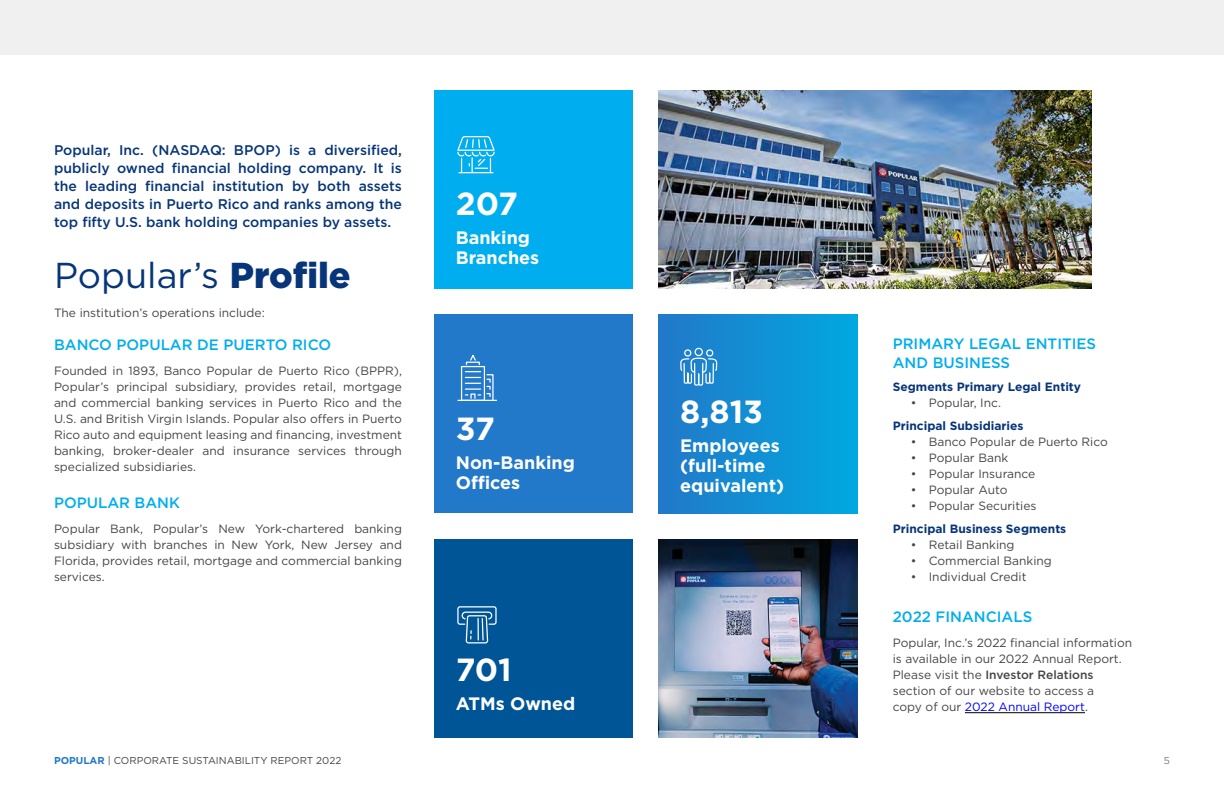
<style>
.page{position:relative;width:1224px;height:792px;background:#fff}
.page>*{position:absolute;margin:0;border:0;box-sizing:border-box;transform-origin:0 0}
.t1{font:36px "Gotham";color:#073579}
.t2{font:700 32px "Gotham";letter-spacing:-.005em;color:#fff}
.t3{font:700 18px/20px "Gotham";color:#fff}
.t4{font:500 15px/19px "Gotham";color:#00aeef}
.t5{font:500 14px/18px "Gotham";color:#073579;text-align:justify}
.t6{font:12px/16px "Gotham";color:#444;text-align:justify}
.t7{font:700 12px "Gotham";color:#073579}
.t8{font:10px "Gotham";color:#444}
.t9{font:300 10px "Gotham";color:#444}
.s1{font-weight:900}
.s2{font-weight:500}
.s3{color:#00f}
.s4{font-weight:700;color:#2278c9}
</style>
<div class="page">
<div style="left:659px;top:315px;width:198px;height:198px;background:linear-gradient(to right,#2278c9,#01a8e0)"></div>
<hr style="left:965px;top:712px;width:120px;height:1px;background:#000">
<div style="left:434px;top:90px;width:199px;height:199px;background:#00aeef"></div>
<div style="left:434px;top:315px;width:199px;height:198px;background:#2278c9"></div>
<div style="left:434px;top:539px;width:199px;height:199px;background:#005596"></div>
<img style="left:659px;top:90px;width:433px;height:199px">
<svg style="left:457px;top:136px;width:38px;height:37px"></svg>
<div style="left:461px;top:366px;width:24px;height:35px;border:1px solid #fff"></div>
<hr style="left:458px;top:400px;width:39px;height:1px;background:#fff">
<svg style="left:465px;top:355px;width:29px;height:45px"></svg>
<div style="left:695px;top:348px;width:8px;height:8px;border:1px solid #fff;border-radius:50%"></div>
<svg style="left:680px;top:349px;width:37px;height:37px"></svg>
<div style="left:457px;top:606px;width:40px;height:19px;border:1px solid #fff;border-radius:2px"></div>
<div style="left:462px;top:612px;width:30px;height:7px;border:1px solid #fff;border-radius:3px"></div>
<svg style="left:465px;top:606px;width:24px;height:37px"></svg>
<hr style="left:477px;top:619px;width:2px;height:21px;background:#fff">
<div style="left:0;top:0;width:1224px;height:55px;background:#f0f0f0"></div>
<img style="left:659px;top:539px;width:198px;height:199px">
<p class="t5" style="left:54px;top:141px;width:350px">Popular, Inc. (NASDAQ: BPOP) is a diversified, publicly owned financial holding company. It is the leading financial institution by both assets and deposits in Puerto Rico and ranks among the top fifty U.S. bank holding companies by assets.</p>
<h1 class="t1" style="left:54px;top:252px;width:298px">Popular’s <span class="s1">Profile</span></h1>
<p class="t6" style="left:54px;top:305px;width:212px">The institution’s operations include:</p>
<p class="t4" style="left:54px;top:335px;width:279px">BANCO POPULAR DE PUERTO RICO</p>
<p class="t6" style="left:54px;top:362px;width:350px">Founded in 1893, Banco Popular de Puerto Rico (BPPR), Popular’s principal subsidiary, provides retail, mortgage and commercial banking services in Puerto Rico and the U.S. and British Virgin Islands. Popular also offers in Puerto Rico auto and equipment leasing and financing, investment banking, broker-dealer and insurance services through specialized subsidiaries.</p>
<p class="t4" style="left:54px;top:493px;width:128px">POPULAR BANK</p>
<p class="t6" style="left:54px;top:520px;width:349px">Popular Bank, Popular’s New York-chartered banking subsidiary with branches in New York, New Jersey and Florida, provides retail, mortgage and commercial banking services.</p>
<h2 class="t2" style="left:456px;top:183px;width:64px">207</h2>
<h3 class="t3" style="left:456px;top:228px;width:85px">Banking<br>Branches</h3>
<h2 class="t2" style="left:456px;top:407px;width:41px">37</h2>
<h3 class="t3" style="left:456px;top:452px;width:121px">Non-Banking<br>Offices</h3>
<h2 class="t2" style="left:456px;top:648px;width:57px">701</h2>
<h3 class="t3" style="left:456px;top:693px;width:121px">ATMs Owned</h3>
<h2 class="t2" style="left:680px;top:390px;width:84px">8,813</h2>
<h3 class="t3" style="left:680px;top:435px;width:106px">Employees (full-time equivalent)</h3>
<p class="t4" style="left:893px;top:334px;width:205px">PRIMARY LEGAL ENTITIES<br>AND BUSINESS</p>
<p class="t7" style="left:893px;top:379px;width:190px">Segments Primary Legal Entity</p>
<p class="t6" style="left:911px;top:394px;width:92px">• Popular, Inc.</p>
<p class="t7" style="left:893px;top:418px;width:132px">Principal Subsidiaries</p>
<p class="t6" style="left:911px;top:433px;width:198px">• Banco Popular de Puerto Rico</p>
<p class="t6" style="left:911px;top:449px;width:99px">• Popular Bank</p>
<p class="t6" style="left:911px;top:465px;width:126px">• Popular Insurance</p>
<p class="t6" style="left:911px;top:481px;width:98px">• Popular Auto</p>
<p class="t6" style="left:911px;top:497px;width:127px">• Popular Securities</p>
<p class="t7" style="left:893px;top:521px;width:175px">Principal Business Segments</p>
<p class="t6" style="left:911px;top:536px;width:105px">• Retail Banking</p>
<p class="t6" style="left:911px;top:552px;width:143px">• Commercial Banking</p>
<p class="t6" style="left:911px;top:568px;width:117px">• Individual Credit</p>
<p class="t4" style="left:893px;top:608px;width:141px">2022 FINANCIALS</p>
<p class="t6" style="left:893px;top:635px;width:241px;text-align:left">Popular, Inc.’s 2022 financial information is available in our 2022 Annual Report.<br>Please visit the <span class="s2">Investor Relations </span>section of our website to access a<br>copy of our <span class="s3">2022 Annual Report</span>.</p>
<p class="t8" style="left:54px;top:754px;width:289px"><span class="s4">POPULAR</span> | CORPORATE SUSTAINABILITY REPORT 2022</p>
<p class="t9" style="left:1164px;top:754px;width:8px">5</p>
</div>
